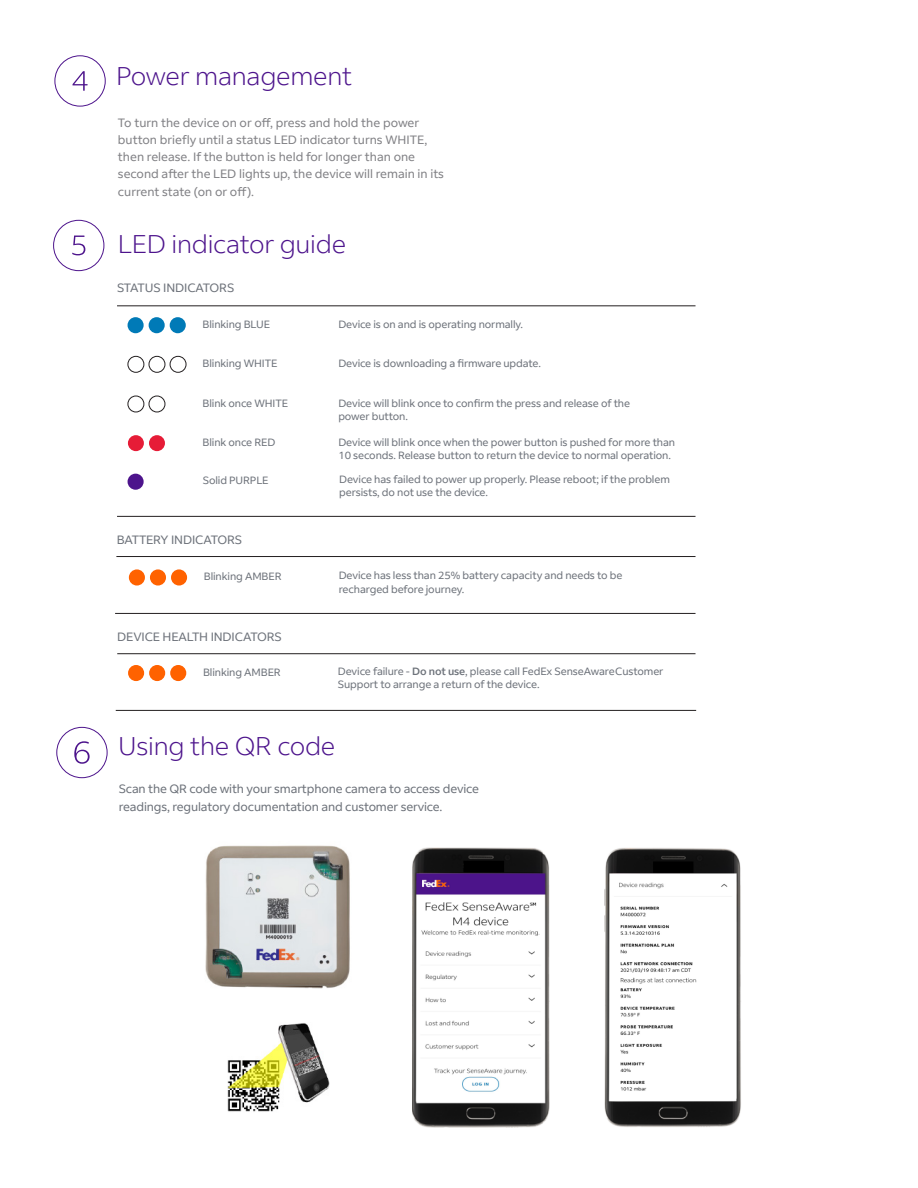
<style>
.page{position:relative;width:918px;height:1188px;background:#fff}
.page>*{position:absolute;margin:0;border:0;box-sizing:border-box;transform-origin:0 0}
.t1{font:300 25.5px "Fed Ex Sans";letter-spacing:-.01em;color:#4d148c}
.t2{font:12px/17.2px "Fed Ex Sans";color:#818185}
.t3{font:12px/17.2px "Fed Ex Sans";letter-spacing:-.01em;color:#6d727a}
.t4{font:10.5px/13.5px "Fed Ex Sans";letter-spacing:-.01em;color:#6d727a}
.s1{font-weight:500}
</style>
<div class="page">
<div style="left:53px;top:220px;width:51px;height:51px;border:1px solid #4d148c;border-radius:50%"></div>
<div style="left:128px;top:317px;width:16px;height:16px;background:#007ab7;border-radius:50%"></div>
<div style="left:149px;top:317px;width:16px;height:16px;background:#007ab7;border-radius:50%"></div>
<div style="left:170px;top:317px;width:16px;height:16px;background:#007ab7;border-radius:50%"></div>
<div style="left:128px;top:356px;width:16px;height:17px;border:1px solid #231f20;border-radius:50%"></div>
<div style="left:149px;top:356px;width:16px;height:17px;border:1px solid #231f20;border-radius:50%"></div>
<div style="left:170px;top:356px;width:16px;height:17px;border:1px solid #231f20;border-radius:50%"></div>
<hr style="left:117px;top:306px;width:579px;height:1px;background:#231f20">
<hr style="left:117px;top:516px;width:579px;height:1px;background:#231f20">
<div style="left:128px;top:474px;width:16px;height:16px;background:#4d148c;border-radius:50%"></div>
<hr style="left:116px;top:556px;width:580px;height:1px;background:#231f20">
<div style="left:129px;top:569px;width:16px;height:17px;background:#ff6200;border-radius:50%"></div>
<div style="left:150px;top:569px;width:16px;height:17px;background:#ff6200;border-radius:50%"></div>
<div style="left:171px;top:569px;width:16px;height:17px;background:#ff6200;border-radius:50%"></div>
<hr style="left:115px;top:613px;width:581px;height:1px;background:#231f20">
<hr style="left:117px;top:653px;width:579px;height:1px;background:#231f20">
<div style="left:128px;top:665px;width:16px;height:16px;background:#ff6200;border-radius:50%"></div>
<div style="left:149px;top:665px;width:16px;height:16px;background:#ff6200;border-radius:50%"></div>
<div style="left:170px;top:665px;width:16px;height:16px;background:#ff6200;border-radius:50%"></div>
<hr style="left:116px;top:710px;width:580px;height:1px;background:#231f20">
<div style="left:55px;top:55px;width:51px;height:51px;border:1px solid #4d148c;border-radius:50%"></div>
<svg style="left:73px;top:71px;width:15px;height:20px"></svg>
<svg style="left:72px;top:236px;width:13px;height:19px"></svg>
<div style="left:56px;top:727px;width:52px;height:51px;border:1px solid #4d148c;border-radius:50%"></div>
<svg style="left:74px;top:741px;width:16px;height:23px"></svg>
<img style="left:604px;top:848px;width:137px;height:279px">
<img style="left:412px;top:847px;width:138px;height:281px">
<img style="left:205px;top:845px;width:145px;height:267px">
<div style="left:128px;top:435px;width:16px;height:16px;background:#e61c37;border-radius:50%"></div>
<div style="left:149px;top:435px;width:16px;height:16px;background:#e61c37;border-radius:50%"></div>
<div style="left:128px;top:396px;width:16px;height:16px;border:1px solid #231f20;border-radius:50%"></div>
<div style="left:149px;top:396px;width:16px;height:16px;border:1px solid #231f20;border-radius:50%"></div>
<p class="t1" style="left:116px;top:62px;width:237px">Power management</p>
<p class="t2" style="left:118px;top:114px;width:328px">To turn the device on or off, press and hold the power button briefly until a status LED indicator turns WHITE, then release. If the button is held for longer than one second after the LED lights up, the device will remain in its current state (on or off).</p>
<p class="t1" style="left:118px;top:229px;width:230px">LED indicator guide</p>
<p class="t3" style="left:117px;top:279px;width:119px">STATUS INDICATORS</p>
<p class="t4" style="left:203px;top:317px;width:69px">Blinking BLUE</p>
<p class="t4" style="left:338px;top:317px;width:186px">Device is on and is operating normally.</p>
<p class="t4" style="left:203px;top:357px;width:76px">Blinking WHITE</p>
<p class="t4" style="left:338px;top:357px;width:204px">Device is downloading a firmware update.</p>
<p class="t4" style="left:203px;top:396px;width:87px">Blink once WHITE</p>
<p class="t4" style="left:338px;top:396px;width:293px">Device will blink once to confirm the press and release of the power button.</p>
<p class="t4" style="left:203px;top:436px;width:74px">Blink once RED</p>
<p class="t4" style="left:338px;top:436px;width:338px">Device will blink once when the power button is pushed for more than</p>
<p class="t4" style="left:338px;top:449px;width:334px">10 seconds. Release button to return the device to normal operation.</p>
<p class="t4" style="left:203px;top:474px;width:67px">Solid PURPLE</p>
<p class="t4" style="left:339px;top:472px;width:332px">Device has failed to power up properly. Please reboot; if the problem persists, do not use the device.</p>
<p class="t3" style="left:117px;top:531px;width:127px">BATTERY INDICATORS</p>
<p class="t4" style="left:204px;top:570px;width:79px">Blinking AMBER</p>
<p class="t4" style="left:339px;top:569px;width:285px">Device has less than 25% battery capacity and needs to be recharged before journey.</p>
<p class="t3" style="left:117px;top:628px;width:166px">DEVICE HEALTH INDICATORS</p>
<p class="t4" style="left:203px;top:665px;width:79px">Blinking AMBER</p>
<p class="t4" style="left:338px;top:665px;width:327px">Device failure - <span class="s1">Do not use</span>, please call FedEx SenseAwareCustomer<br>Support to arrange a return of the device.</p>
<p class="t1" style="left:118px;top:732px;width:219px">Using the QR code</p>
<p class="t3" style="left:119px;top:781px;width:362px">Scan the QR code with your smartphone camera to access device readings, regulatory documentation and customer service.</p>
</div>
